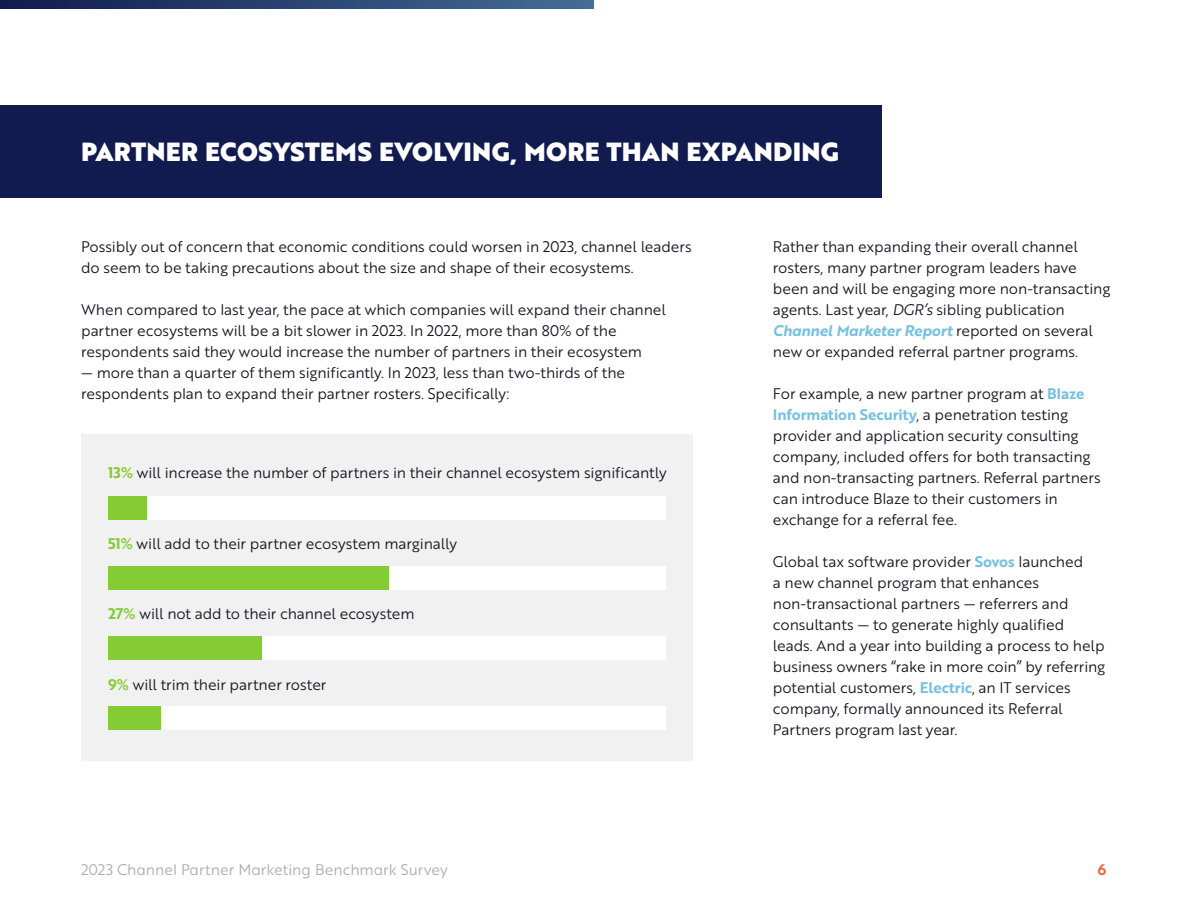
<style>
.page{position:relative;width:1188px;height:918px;background:#fff}
.page>*{position:absolute;margin:0;border:0;box-sizing:border-box;transform-origin:0 0}
.t1{font:25.5px "Brother 1816 Black";letter-spacing:.01em;color:#fff}
.t2{font:15px/21px "Brother 1816 Book";letter-spacing:-.005em;color:#151521}
.t3{font:15px "Brother 1816 Book";color:#adadb1}
.t4{font:15px "Brother 1816 Bold Italic";letter-spacing:-.005em;color:#78c0e0}
.t5{font:15px "Brother 1816 Bold";color:#f06449}
.s1{font-family:"Brother 1816 Bold";color:#85cb33}
.s2{font-family:"Brother 1816 Book Italic"}
.s3{font-family:"Brother 1816 Book";color:#151521}
.s4{font-family:"Brother 1816 Bold";color:#78c0e0}
</style>
<div class="page">
<svg style="left:0;top:0;width:594px;height:9px;background:#2a4373"></svg>
<div style="left:81px;top:434px;width:612px;height:327px;background:#f1f1f2"></div>
<div style="left:108px;top:707px;width:557px;height:23px;background:#fff"></div>
<div style="left:108px;top:707px;width:52px;height:23px;background:#85cb33"></div>
<div style="left:108px;top:637px;width:557px;height:23px;background:#fff"></div>
<div style="left:108px;top:637px;width:154px;height:23px;background:#85cb33"></div>
<div style="left:108px;top:566px;width:557px;height:24px;background:#fff"></div>
<div style="left:108px;top:566px;width:281px;height:24px;background:#85cb33"></div>
<div style="left:108px;top:496px;width:557px;height:24px;background:#fff"></div>
<div style="left:108px;top:496px;width:39px;height:24px;background:#85cb33"></div>
<div style="left:0;top:106px;width:881px;height:92px;background:#111b50"></div>
<h1 class="t1" style="left:81px;top:132px;width:760px">PARTNER ECOSYSTEMS EVOLVING, MORE THAN EXPANDING</h1>
<p class="t2" style="left:81px;top:235px;width:612px">Possibly out of concern that economic conditions could worsen in 2023, channel leaders do seem to be taking precautions about the size and shape of their ecosystems.</p>
<p class="t2" style="left:81px;top:298px;width:586px">When compared to last year, the pace at which companies will expand their channel partner ecosystems will be a bit slower in 2023. In 2022, more than 80% of the respondents said they would increase the number of partners in their ecosystem</p>
<p class="t2" style="left:81px;top:361px;width:545px">— more than a quarter of them significantly. In 2023, less than two-thirds of the respondents plan to expand their partner rosters. Specifically:</p>
<p class="t2" style="left:108px;top:462px;width:560px"><span class="s1">13%</span> will increase the number of partners in their channel ecosystem significantly</p>
<p class="t2" style="left:108px;top:532px;width:350px"><span class="s1">51%</span> will add to their partner ecosystem marginally</p>
<p class="t2" style="left:108px;top:603px;width:308px"><span class="s1">27%</span> will not add to their channel ecosystem</p>
<p class="t2" style="left:108px;top:673px;width:220px"><span class="s1">9%</span> will trim their partner roster</p>
<p class="t2" style="left:773px;top:235px;width:339px">Rather than expanding their overall channel rosters, many partner program leaders have been and will be engaging more non-transacting agents. Last year, <span class="s2">DGR’s</span> sibling publication</p>
<p class="t4" style="left:773px;top:319px;width:322px">Channel Marketer Report <span class="s3">reported on several</span></p>
<p class="t2" style="left:773px;top:340px;width:307px">new or expanded referral partner programs.</p>
<p class="t2" style="left:773px;top:382px;width:329px">For example, a new partner program at <span class="s4">Blaze Information Security</span>, a penetration testing provider and application security consulting company, included offers for both transacting and non-transacting partners. Referral partners can introduce Blaze to their customers in exchange for a referral fee.</p>
<p class="t2" style="left:773px;top:550px;width:334px">Global tax software provider <span class="s4">Sovos</span> launched<br>a new channel program that enhances non-transactional partners — referrers and consultants — to generate highly qualified leads. And a year into building a process to help business owners “rake in more coin” by referring potential customers, <span class="s4">Electric</span>, an IT services company, formally announced its Referral Partners program last year.</p>
<p class="t3" style="left:81px;top:858px;width:368px">2023 Channel Partner Marketing Benchmark Survey</p>
<p class="t5" style="left:1097px;top:858px;width:10px">6</p>
</div>
